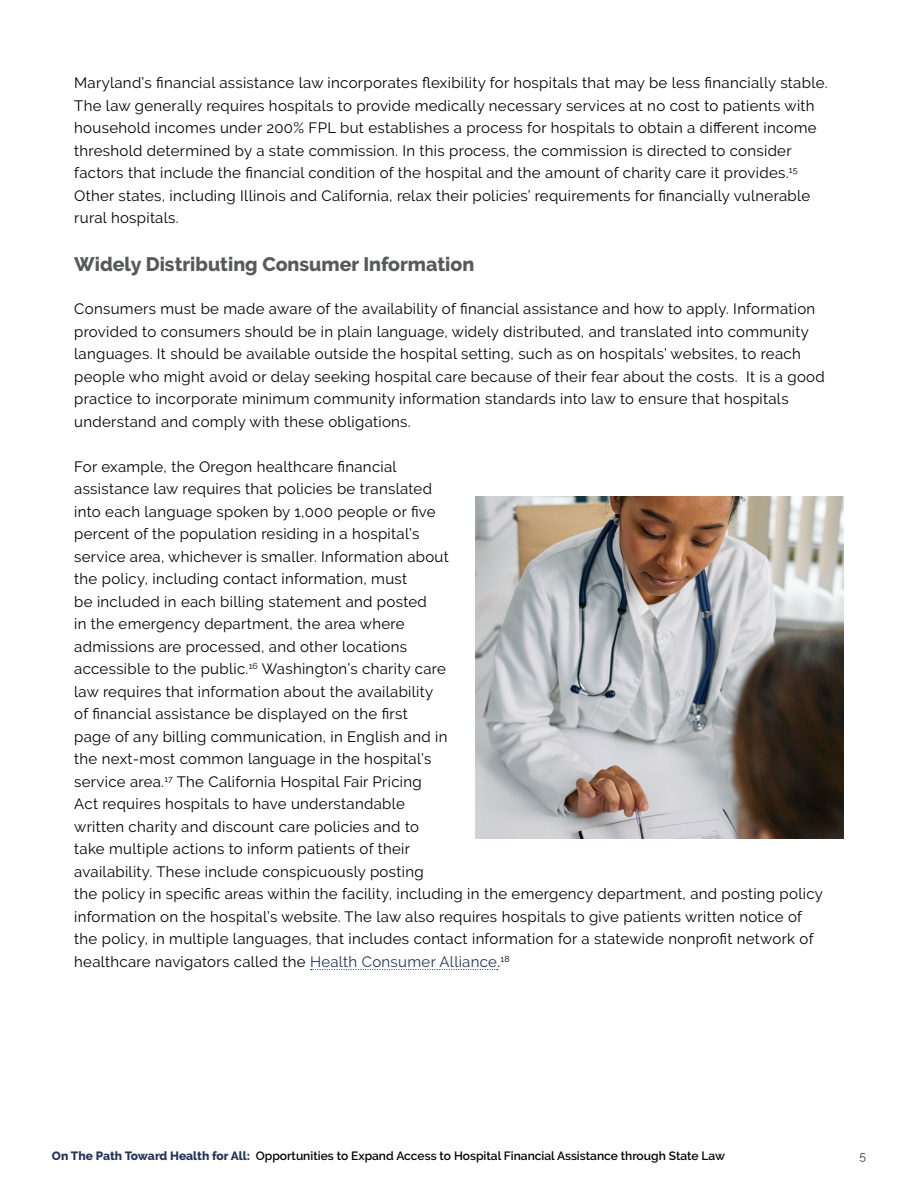
<style>
.page{position:relative;width:918px;height:1188px;background:#fff}
.page>*{position:absolute;margin:0;border:0;box-sizing:border-box;transform-origin:0 0}
.t1{font:800 19.5px "Raleway";color:#58595b}
.t2{font:15px/22.5px "Raleway";letter-spacing:.02em;color:#000}
.t3{font:600 12px "Raleway";color:#000}
.t4{font:12px "Raleway";color:#23345a}
.s1{color:#23345a}
.s2{font-weight:800;color:#23345a}
</style>
<div class="page">
<svg style="left:311px;top:969px;width:187px;height:1px"></svg>
<img style="left:476px;top:497px;width:368px;height:341px">
<p class="t2" style="left:74px;top:72px;width:755px">Maryland’s financial assistance law incorporates flexibility for hospitals that may be less financially stable.<br>The law generally requires hospitals to provide medically necessary services at no cost to patients with household incomes under 200% FPL but establishes a process for hospitals to obtain a different income threshold determined by a state commission. In this process, the commission is directed to consider factors that include the financial condition of the hospital and the amount of charity care it provides.<sup>15<br></sup>Other states, including Illinois and California, relax their policies’ requirements for financially vulnerable rural hospitals.</p>
<h1 class="t1" style="left:74px;top:253px;width:402px">Widely Distributing Consumer Information</h1>
<p class="t2" style="left:74px;top:298px;width:752px">Consumers must be made aware of the availability of financial assistance and how to apply. Information provided to consumers should be in plain language, widely distributed, and translated into community languages. It should be available outside the hospital setting, such as on hospitals’ websites, to reach people who might avoid or delay seeking hospital care because of their fear about the costs. It is a good practice to incorporate minimum community information standards into law to ensure that hospitals understand and comply with these obligations.</p>
<p class="t2" style="left:74px;top:455px;width:750px">For example, the Oregon healthcare financial<br>assistance law requires that policies be translated<br>into each language spoken by 1,000 people or five<br>percent of the population residing in a hospital’s<br>service area, whichever is smaller. Information about<br>the policy, including contact information, must<br>be included in each billing statement and posted<br>in the emergency department, the area where<br>admissions are processed, and other locations<br>accessible to the public.<sup>16</sup> Washington’s charity care<br>law requires that information about the availability<br>of financial assistance be displayed on the first<br>page of any billing communication, in English and in<br>the next-most common language in the hospital’s<br>service area.<sup>17</sup> The California Hospital Fair Pricing<br>Act requires hospitals to have understandable<br>written charity and discount care policies and to<br>take multiple actions to inform patients of their<br>availability. These include conspicuously posting<br>the policy in specific areas within the facility, including in the emergency department, and posting policy information on the hospital’s website. The law also requires hospitals to give patients written notice of the policy, in multiple languages, that includes contact information for a statewide nonprofit network of healthcare navigators called the <span class="s1">Health Consumer Alliance</span>.<sup>18</sup></p>
<p class="t3" style="left:52px;top:1149px;width:675px"><span class="s2">On The Path Toward Health for All:</span> Opportunities to Expand Access to Hospital Financial Assistance through State Law</p>
<p class="t4" style="left:860px;top:1149px;width:8px">5</p>
</div>
